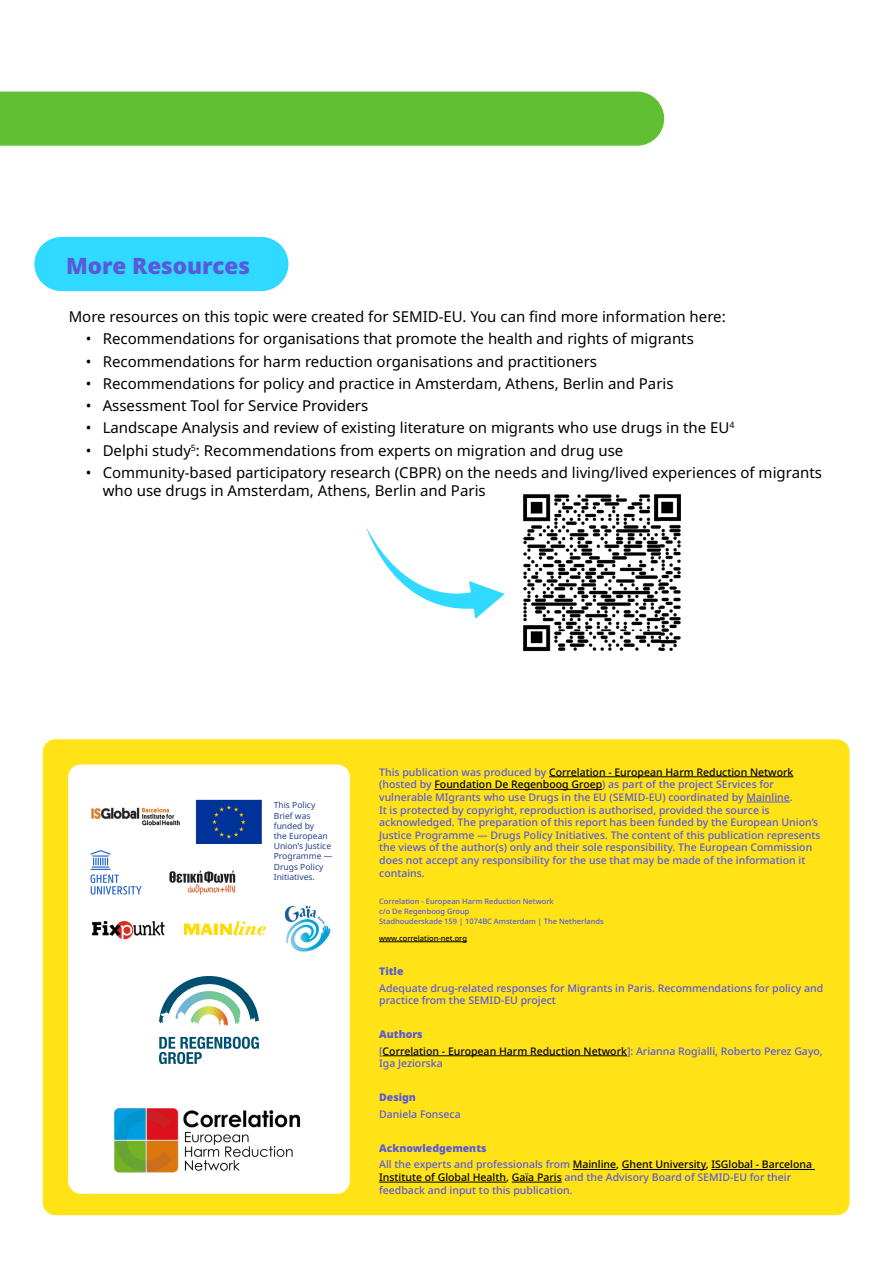
<style>
.page{position:relative;width:893px;height:1263px;background:#fff}
.page>*{position:absolute;margin:0;border:0;box-sizing:border-box;transform-origin:0 0}
.Heading_2{font:900 22.5px "Noto Sans";color:#5959db}
.Text{font:15px/18px "Noto Sans";color:#000}
.Text-2{font:500 10.5px/12.6px "Noto Sans";color:#5959db}
.Text-3{font:900 10.5px "Noto Sans";color:#5959db}
.t1{font:8.55px/10.2px "Noto Sans";color:#25408f}
.Text-4{font:500 7.5px "Noto Sans";color:#5959db}
.Text-5{font:500 7.5px "Noto Sans";color:#000}
.s1{color:#000}
</style>
<div class="page">
<div style="left:34px;top:237px;width:254px;height:54px;background:#30d9ff;border-radius:27px"></div>
<div style="left:0;top:92px;width:664px;height:54px;background:#61bf33"></div>
<img style="left:523px;top:494px;width:158px;height:158px">
<svg style="left:366px;top:527px;width:139px;height:92px"></svg>
<div style="left:43px;top:739px;width:807px;height:476px;background:#ffe317;border-radius:13px"></div>
<div style="left:68px;top:764px;width:282px;height:430px;background:#fff;border-radius:13px"></div>
<svg style="left:159px;top:976px;width:100px;height:49px"></svg>
<svg style="left:159px;top:1037px;width:100px;height:27px"></svg>
<img style="left:91px;top:920px;width:74px;height:20px">
<img style="left:284px;top:905px;width:47px;height:47px">
<img style="left:91px;top:807px;width:89px;height:19px">
<img style="left:169px;top:870px;width:67px;height:25px">
<img style="left:195px;top:799px;width:67px;height:45px">
<img style="left:184px;top:921px;width:82px;height:15px">
<svg style="left:90px;top:850px;width:52px;height:44px"></svg>
<hr style="left:549px;top:776px;width:244px;height:1px;background:#000">
<hr style="left:434px;top:789px;width:168px;height:1px;background:#000">
<hr style="left:746px;top:802px;width:44px;height:1px;background:#5959db">
<hr style="left:379px;top:941px;width:88px;height:1px;background:#000">
<hr style="left:383px;top:1055px;width:244px;height:1px;background:#000">
<hr style="left:573px;top:1169px;width:43px;height:1px;background:#000">
<hr style="left:622px;top:1169px;width:84px;height:1px;background:#000">
<hr style="left:711px;top:1169px;width:104px;height:1px;background:#000">
<hr style="left:379px;top:1182px;width:127px;height:1px;background:#000">
<hr style="left:512px;top:1182px;width:50px;height:1px;background:#000">
<img style="left:114px;top:1108px;width:186px;height:65px">
<p class="Heading_2" style="left:66px;top:253px;width:185px">More Resources</p>
<p class="Text" style="left:69px;top:308px;width:658px">More resources on this topic were created for SEMID-EU. You can find more information here:</p>
<p class="Text" style="left:86px;top:330px;width:610px">• Recommendations for organisations that promote the health and rights of migrants</p>
<p class="Text" style="left:86px;top:352px;width:513px">• Recommendations for harm reduction organisations and practitioners</p>
<p class="Text" style="left:86px;top:375px;width:589px">• Recommendations for policy and practice in Amsterdam, Athens, Berlin and Paris</p>
<p class="Text" style="left:86px;top:397px;width:284px">• Assessment Tool for Service Providers</p>
<p class="Text" style="left:86px;top:419px;width:650px">• Landscape Analysis and review of existing literature on migrants who use drugs in the EU<sup>4</sup></p>
<p class="Text" style="left:86px;top:441px;width:539px">• Delphi study<sup>5</sup>: Recommendations from experts on migration and drug use</p>
<p class="Text" style="left:103px;top:464px;width:721px;text-indent:-17px">• Community-based participatory research (CBPR) on the needs and living/lived experiences of migrants who use drugs in Amsterdam, Athens, Berlin and Paris</p>
<p class="t1" style="left:274px;top:800px;width:60px">This Policy<br>Brief was funded by<br>the European<br>Union’s Justice<br>Programme —<br>Drugs Policy<br>Initiatives.</p>
<p class="Text-2" style="left:379px;top:766px;width:443px">This publication was produced by <span class="s1">Correlation - European Harm Reduction Network </span>(hosted by <span class="s1">Foundation De Regenboog Groep</span>) as part of the project SErvices for vulnerable MIgrants who use Drugs in the EU (SEMID-EU) coordinated by Mainline.<br>It is protected by copyright, reproduction is authorised, provided the source is acknowledged. The preparation of this report has been funded by the European Union’s Justice Programme — Drugs Policy Initiatives. The content of this publication represents the views of the author(s) only and their sole responsibility. The European Commission does not accept any responsibility for the use that may be made of the information it contains.</p>
<p class="Text-4" style="left:379px;top:897px;width:176px">Correlation - European Harm Reduction Network</p>
<p class="Text-4" style="left:379px;top:907px;width:92px">c/o De Regenboog Group</p>
<p class="Text-4" style="left:379px;top:917px;width:226px">Stadhouderskade 159 | 1074BC Amsterdam | The Netherlands</p>
<p class="Text-5" style="left:379px;top:934px;width:89px">www.correlation-net.org</p>
<p class="Text-3" style="left:379px;top:965px;width:26px">Title</p>
<p class="Text-2" style="left:379px;top:982px;width:446px">Adequate drug-related responses for Migrants in Paris. Recommendations for policy and practice from the SEMID-EU project</p>
<p class="Text-3" style="left:379px;top:1028px;width:45px">Authors</p>
<p class="Text-2" style="left:379px;top:1045px;width:445px">[<span class="s1">Correlation - European Harm Reduction Network</span>]: Arianna Rogialli, Roberto Perez Gayo,<br>Iga Jeziorska</p>
<p class="Text-3" style="left:379px;top:1091px;width:38px">Design</p>
<p class="Text-2" style="left:379px;top:1108px;width:83px">Daniela Fonseca</p>
<p class="Text-3" style="left:379px;top:1142px;width:109px">Acknowledgements</p>
<p class="Text-2" style="left:379px;top:1158px;width:434px">All the experts and professionals from <span class="s1">Mainline, Ghent University, ISGlobal - Barcelona<br>Institute of Global Health, Gaïa Paris</span> and the Advisory Board of SEMID-EU for their feedback and input to this publication.</p>
</div>
